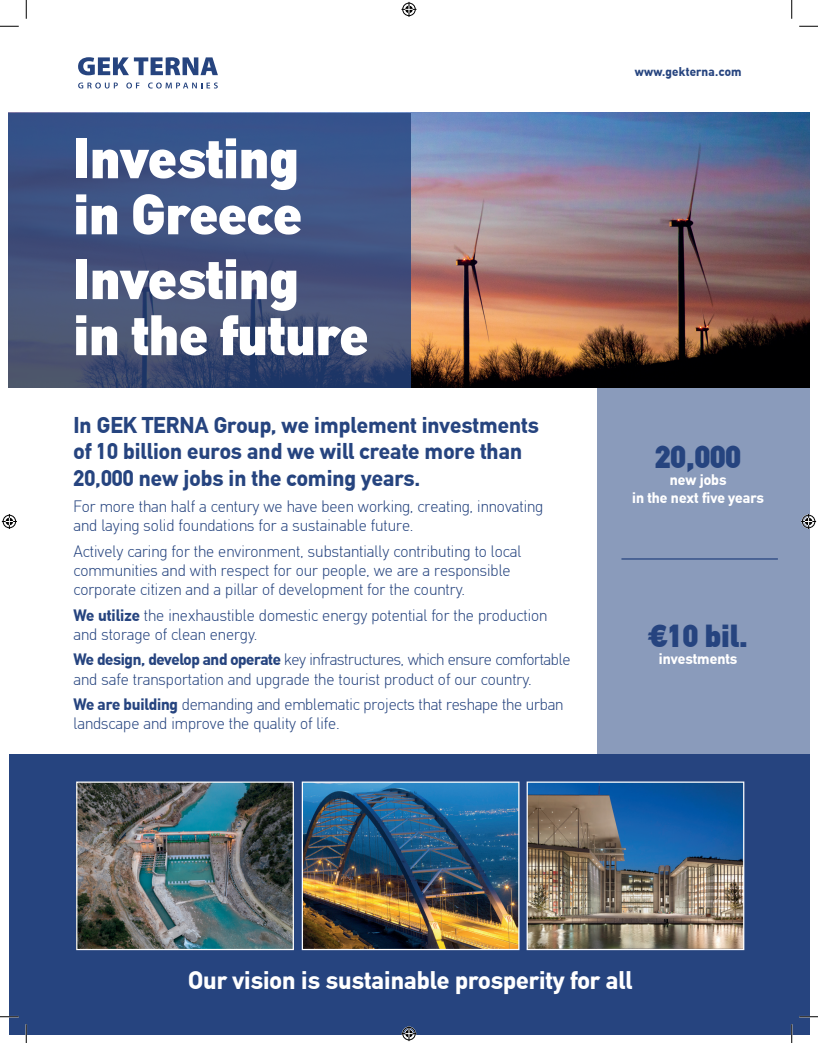
<style>
.page{position:relative;width:818px;height:1043px;background:#fff}
.page>*{position:absolute;margin:0;border:0;box-sizing:border-box;transform-origin:0 0}
.t1{font:900 56px/56px "CF Din";color:#fff}
.t2{font:900 31.12px "CF Din";color:#26447f}
.t3{font:700 24.88px "CF Din";color:#fff}
.t4{font:700 22.25px/26.4px "CF Din";color:#26447f}
.t5{font:300 16.12px/19.4px "CF Din";color:#26447f}
.t6{font:700 15px/17.4px "CF Din";color:#fff;text-align:center}
.t7{font:700 12.5px "CF Din";letter-spacing:.02em;color:#26447f}
.s1{font-weight:700}
</style>
<div class="page">
<img style="left:9px;top:112px;width:800px;height:276px">
<svg style="left:9px;top:113px;width:401px;height:275px;background:#3e507d"></svg>
<div style="left:597px;top:388px;width:212px;height:366px;background:#8a9bbb"></div>
<div style="left:9px;top:754px;width:800px;height:280px;background:#26447f"></div>
<hr style="left:621px;top:558px;width:156px;height:1px;background:#26447f">
<img style="left:78px;top:783px;width:214px;height:165px">
<div style="left:76px;top:781px;width:218px;height:169px;border:1px solid #fff"></div>
<img style="left:304px;top:783px;width:213px;height:165px">
<div style="left:302px;top:781px;width:217px;height:169px;border:1px solid #fff"></div>
<img style="left:528px;top:783px;width:214px;height:165px">
<div style="left:526px;top:781px;width:218px;height:169px;border:1px solid #fff"></div>
<svg style="left:78px;top:57px;width:140px;height:18px"></svg>
<svg style="left:78px;top:82px;width:40px;height:6px"></svg>
<svg style="left:126px;top:82px;width:13px;height:6px"></svg>
<svg style="left:148px;top:82px;width:70px;height:6px"></svg>
<svg style="left:0;top:25px;width:19px;height:2px"></svg>
<svg style="left:799px;top:25px;width:19px;height:2px"></svg>
<svg style="left:0;top:1016px;width:19px;height:1px"></svg>
<svg style="left:799px;top:1015px;width:19px;height:2px"></svg>
<svg style="left:25px;top:0;width:2px;height:19px"></svg>
<svg style="left:25px;top:1024px;width:2px;height:18px"></svg>
<svg style="left:791px;top:0;width:1px;height:19px"></svg>
<svg style="left:790px;top:1024px;width:2px;height:18px"></svg>
<svg style="left:401px;top:2px;width:15px;height:15px"></svg>
<svg style="left:401px;top:1026px;width:15px;height:15px"></svg>
<svg style="left:2px;top:514px;width:15px;height:15px"></svg>
<svg style="left:801px;top:514px;width:15px;height:15px"></svg>
<h1 class="t1" style="left:73px;top:131px;width:230px">Investing in Greece</h1>
<h1 class="t1" style="left:73px;top:252px;width:296px">Investing<br>in the future</h1>
<h3 class="t4" style="left:73px;top:412px;width:467px">In GEK TERNA Group, we implement investments of 10 billion euros and we will create more than<br>20,000 new jobs in the coming years.</h3>
<p class="t5" style="left:73px;top:497px;width:471px">For more than half a century we have been working, creating, innovating and laying solid foundations for a sustainable future.</p>
<p class="t5" style="left:73px;top:542px;width:449px">Actively caring for the environment, substantially contributing to local communities and with respect for our people, we are a responsible corporate citizen and a pillar of development for the country.</p>
<p class="t5" style="left:73px;top:606px;width:475px"><span class="s1">We utilize</span> the inexhaustible domestic energy potential for the production and storage of clean energy.</p>
<p class="t5" style="left:73px;top:650px;width:498px"><span class="s1">We design, develop and operate</span> key infrastructures, which ensure comfortable and safe transportation and upgrade the tourist product of our country.</p>
<p class="t5" style="left:73px;top:695px;width:491px"><span class="s1">We are building</span> demanding and emblematic projects that reshape the urban landscape and improve the quality of life.</p>
<p class="t7" style="left:635px;top:65px;width:108px">www.gekterna.com</p>
<h2 class="t2" style="left:655px;top:440px;width:87px">20,000</h2>
<p class="t6" style="left:632px;top:471px;width:133px">new jobs<br>in the next five years</p>
<h2 class="t2" style="left:648px;top:619px;width:101px">€10 bil.</h2>
<p class="t6" style="left:658px;top:650px;width:80px">investments</p>
<h3 class="t3" style="left:188px;top:966px;width:446px">Our vision is sustainable prosperity for all</h3>
</div>
